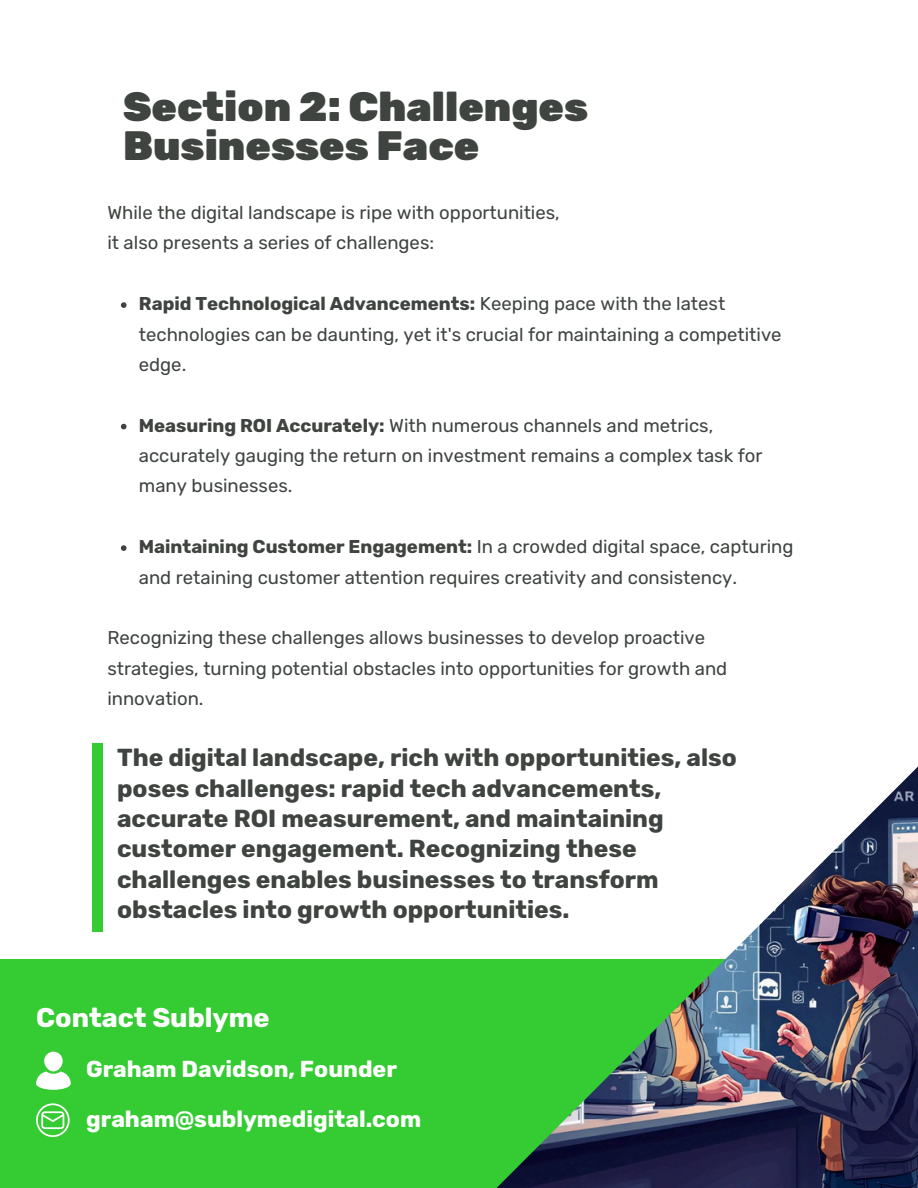
<style>
.page{position:relative;width:918px;height:1188px;background:#fff}
.page>*{position:absolute;margin:0;border:0;box-sizing:border-box;transform-origin:0 0}
.t1{font:900 40.95px/39.2px "Rubik";color:#3f4440}
.t2{font:700 27px "Rubik";color:#fff}
.t3{font:700 24.45px/30.3px "Rubik";color:#3f4440}
.t4{font:700 22.95px/49.8px "Rubik";color:#fff}
.t5{font:18.45px/30.3px "Rubik";color:#3f4440}
.s1{font-weight:700}
</style>
<div class="page">
<div style="left:92px;top:743px;width:11px;height:189px;background:#34cc32"></div>
<div style="left:0;top:959px;width:918px;height:229px;background:#34cc32"></div>
<img style="left:497px;top:767px;width:421px;height:421px">
<svg style="left:121px;top:302px;width:6px;height:6px"></svg>
<svg style="left:121px;top:424px;width:6px;height:5px"></svg>
<svg style="left:121px;top:545px;width:6px;height:6px"></svg>
<svg style="left:36px;top:1103px;width:34px;height:34px"></svg>
<div style="left:44px;top:1052px;width:19px;height:19px;background:#fff;border-radius:50%"></div>
<svg style="left:36px;top:1072px;width:35px;height:18px"></svg>
<h1 class="t1" style="left:123px;top:89px;width:467px">Section 2: Challenges<br>Businesses Face</h1>
<p class="t5" style="left:107px;top:198px;width:454px">While the digital landscape is ripe with opportunities, it also presents a series of challenges:</p>
<p class="t5" style="left:139px;top:289px;width:644px"><span class="s1">Rapid Technological Advancements:</span> Keeping pace with the latest technologies can be daunting, yet it's crucial for maintaining a competitive edge.</p>
<p class="t5" style="left:139px;top:411px;width:625px"><span class="s1">Measuring ROI Accurately:</span> With numerous channels and metrics, accurately gauging the return on investment remains a complex task for many businesses.</p>
<p class="t5" style="left:139px;top:532px;width:656px"><span class="s1">Maintaining Customer Engagement:</span> In a crowded digital space, capturing and retaining customer attention requires creativity and consistency.</p>
<p class="t5" style="left:107px;top:623px;width:621px">Recognizing these challenges allows businesses to develop proactive strategies, turning potential obstacles into opportunities for growth and innovation.</p>
<p class="t3" style="left:117px;top:743px;width:621px">The digital landscape, rich with opportunities, also poses challenges: rapid tech advancements, accurate ROI measurement, and maintaining customer engagement. Recognizing these challenges enables businesses to transform obstacles into growth opportunities.</p>
<h2 class="t2" style="left:36px;top:1001px;width:235px">Contact Sublyme</h2>
<p class="t4" style="left:86px;top:1045px;width:337px">Graham Davidson, Founder graham@sublymedigital.com</p>
</div>
